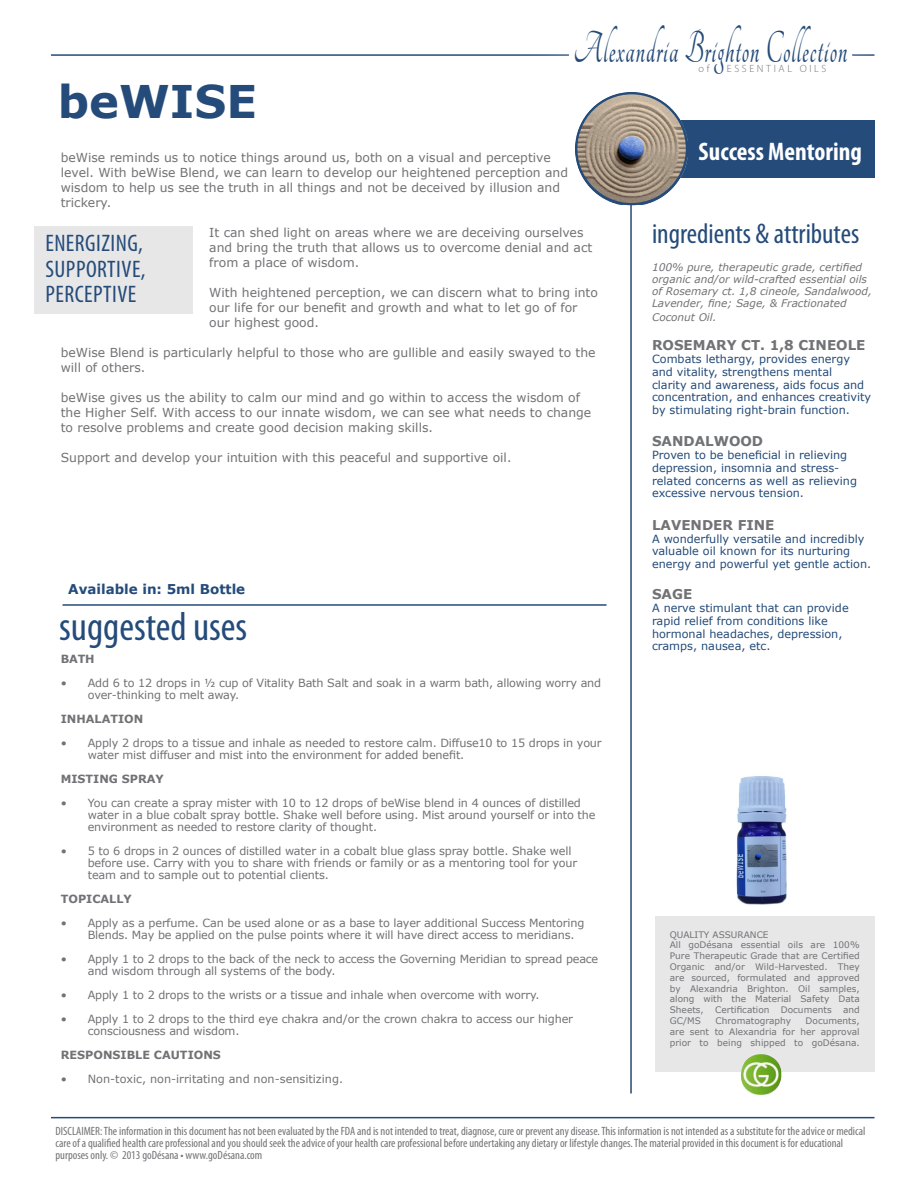
<style>
.page{position:relative;width:918px;height:1188px;background:#fff}
.page>*{position:absolute;margin:0;border:0;box-sizing:border-box;transform-origin:0 0}
.t1{font:700 48.75px "Tangerine";letter-spacing:.04em;color:#244b79;scale:.58 1}
.t2{font:700 45px "Verdana";color:#244b79}
.t3{font:condensed 40.5px "Myriad Pro";color:#244b79}
.t4{font:condensed 28.5px "Myriad Pro";color:#244b79}
.t5{font:700 condensed 25.5px "Myriad Pro";color:#fff}
.t6{font:condensed 24px "Myriad Pro";letter-spacing:.02em;color:#244b79}
.t7{font:700 13.5px "Verdana";color:#717275}
.t8{font:700 13.5px "Verdana";color:#244b79}
.t9{font:12.3px/15px "Verdana";color:#717275}
.t10{font:condensed 12px/12px "Myriad Pro";color:#717275}
.t11{font:11.25px/12px "Verdana";letter-spacing:-.015em;color:#717275}
.t12{font:11.25px/12.8px "Verdana";color:#244b79}
.t13{font:700 11.25px "Verdana";color:#717275}
.t14{font:italic 10.5px/12px "Verdana";color:#717275}
.t15{font:300 10.5px "Myriad Pro";letter-spacing:.25em;color:#717275}
.t16{font:9px/10.8px "Verdana";color:#717275;text-align:justify}
</style>
<div class="page">
<img style="left:736px;top:776px;width:51px;height:129px">
<hr style="left:51px;top:54px;width:823px;height:2px;background:#244b79">
<div style="left:510px;top:0;width:402px;height:138px;background:#fff"></div>
<hr style="left:630px;top:119px;width:2px;height:975px;background:#244b79">
<hr style="left:63px;top:604px;width:544px;height:2px;background:#244b79">
<div style="left:670px;top:120px;width:204px;height:58px;background:#244b79"></div>
<hr style="left:51px;top:1117px;width:823px;height:1px;background:#244b79">
<div style="left:34px;top:226px;width:159px;height:88px;background:#e7e7e8"></div>
<img style="left:576px;top:93px;width:112px;height:112px">
<div style="left:655px;top:916px;width:219px;height:155px;background:#e7e7e8"></div>
<img style="left:741px;top:1054px;width:40px;height:41px">
<div style="left:575px;top:92px;width:113px;height:113px;border:2px solid #244b79;border-radius:50%"></div>
<p class="t2" style="left:58px;top:70px;width:201px">beWISE</p>
<p class="t1" style="left:574px;top:25px;width:473px">Alexandria Brighton Collection</p>
<p class="t15" style="left:699px;top:62px;width:12px">of</p>
<p class="t15" style="left:727px;top:62px;width:101px">ESSENTIAL OILS</p>
<p class="t9" style="left:61px;top:149px;width:509px">beWise reminds us to notice things around us, both on a visual and perceptive level. With beWise Blend, we can learn to develop our heightened perception and wisdom to help us see the truth in all things and not be deceived by illusion and trickery.</p>
<p class="t9" style="left:209px;top:224px;width:385px">It can shed light on areas where we are deceiving ourselves and bring the truth that allows us to overcome denial and act from a place of wisdom.</p>
<p class="t9" style="left:209px;top:284px;width:390px">With heightened perception, we can discern what to bring into our life for our benefit and growth and what to let go of for our highest good.</p>
<p class="t9" style="left:61px;top:344px;width:536px">beWise Blend is particularly helpful to those who are gullible and easily swayed to the will of others.</p>
<p class="t9" style="left:61px;top:389px;width:532px">beWise gives us the ability to calm our mind and go within to access the wisdom of the Higher Self. With access to our innate wisdom, we can see what needs to change to resolve problems and create good decision making skills.</p>
<p class="t9" style="left:61px;top:449px;width:452px">Support and develop your intuition with this peaceful and supportive oil.</p>
<p class="t6" style="left:45px;top:229px;width:99px">ENERGIZING,</p>
<p class="t6" style="left:45px;top:255px;width:102px">SUPPORTIVE,</p>
<p class="t6" style="left:45px;top:280px;width:93px">PERCEPTIVE</p>
<p class="t8" style="left:68px;top:579px;width:178px">Available in: 5ml Bottle</p>
<p class="t3" style="left:59px;top:603px;width:189px">suggested uses</p>
<p class="t13" style="left:61px;top:651px;width:35px">BATH</p>
<p class="t11" style="left:88px;top:676px;width:515px;text-indent:-27px">• Add 6 to 12 drops in ½ cup of Vitality Bath Salt and soak in a warm bath, allowing worry and over-thinking to melt away.</p>
<p class="t13" style="left:61px;top:711px;width:84px">INHALATION</p>
<p class="t11" style="left:88px;top:736px;width:515px;text-indent:-27px">• Apply 2 drops to a tissue and inhale as needed to restore calm. Diffuse10 to 15 drops in your water mist diffuser and mist into the environment for added benefit.</p>
<p class="t13" style="left:61px;top:771px;width:105px">MISTING SPRAY</p>
<p class="t11" style="left:88px;top:796px;width:509px;text-indent:-27px">• You can create a spray mister with 10 to 12 drops of beWise blend in 4 ounces of distilled water in a blue cobalt spray bottle. Shake well before using. Mist around yourself or into the environment as needed to restore clarity of thought.</p>
<p class="t11" style="left:88px;top:844px;width:491px;text-indent:-27px">• 5 to 6 drops in 2 ounces of distilled water in a cobalt blue glass spray bottle. Shake well before use. Carry with you to share with friends or family or as a mentoring tool for your team and to sample out to potential clients.</p>
<p class="t13" style="left:61px;top:891px;width:73px">TOPICALLY</p>
<p class="t11" style="left:88px;top:916px;width:498px;text-indent:-27px">• Apply as a perfume. Can be used alone or as a base to layer additional Success Mentoring<br>Blends. May be applied on the pulse points where it will have direct access to meridians.</p>
<p class="t11" style="left:88px;top:952px;width:512px;text-indent:-27px">• Apply 1 to 2 drops to the back of the neck to access the Governing Meridian to spread peace and wisdom through all systems of the body.</p>
<p class="t11" style="left:61px;top:988px;width:480px">• Apply 1 to 2 drops to the wrists or a tissue and inhale when overcome with worry.</p>
<p class="t11" style="left:88px;top:1012px;width:487px;text-indent:-27px">• Apply 1 to 2 drops to the third eye chakra and/or the crown chakra to access our higher consciousness and wisdom.</p>
<p class="t13" style="left:61px;top:1047px;width:162px">RESPONSIBLE CAUTIONS</p>
<p class="t11" style="left:61px;top:1072px;width:284px">• Non-toxic, non-irritating and non-sensitizing.</p>
<p class="t5" style="left:699px;top:135px;width:165px">Success Mentoring</p>
<p class="t4" style="left:652px;top:216px;width:209px">ingredients &amp; attributes</p>
<p class="t14" style="left:652px;top:261px;width:221px">100% pure, therapeutic grade, certified organic and/or wild-crafted essential oils of Rosemary ct. 1,8 cineole, Sandalwood, Lavender, fine; Sage, &amp; Fractionated</p>
<p class="t14" style="left:652px;top:311px;width:66px">Coconut Oil.</p>
<p class="t7" style="left:652px;top:336px;width:215px">ROSEMARY CT. 1,8 CINEOLE</p>
<p class="t12" style="left:652px;top:352px;width:221px">Combats lethargy, provides energy and vitality, strengthens mental<br>clarity and awareness, aids focus and concentration, and enhances creativity by stimulating right-brain function.</p>
<p class="t7" style="left:652px;top:432px;width:113px">SANDALWOOD</p>
<p class="t12" style="left:652px;top:449px;width:207px">Proven to be beneficial in relieving depression, insomnia and stress&shy;related concerns as well as relieving excessive nervous tension.</p>
<p class="t7" style="left:652px;top:515px;width:124px">LAVENDER FINE</p>
<p class="t12" style="left:652px;top:532px;width:221px">A wonderfully versatile and incredibly valuable oil known for its nurturing energy and powerful yet gentle action.</p>
<p class="t7" style="left:652px;top:585px;width:42px">SAGE</p>
<p class="t12" style="left:652px;top:601px;width:198px">A nerve stimulant that can provide rapid relief from conditions like hormonal headaches, depression, cramps, nausea, etc.</p>
<p class="t16" style="left:670px;top:929px;width:100px">QUALITY ASSURANCE</p>
<p class="t16" style="left:670px;top:940px;width:191px">All goDésana essential oils are 100% Pure Therapeutic Grade that are Certified Organic and/or Wild-Harvested. They are sourced, formulated and approved by Alexandria Brighton. Oil samples, along with the Material Safety Data Sheets,</p>
<p class="t16" style="left:715px;top:1004px;width:56px">Certification</p>
<p class="t16" style="left:781px;top:1004px;width:52px">Documents</p>
<p class="t16" style="left:843px;top:1004px;width:18px">and</p>
<p class="t16" style="left:670px;top:1015px;width:33px">GC/MS</p>
<p class="t16" style="left:715px;top:1015px;width:77px">Chromatography</p>
<p class="t16" style="left:670px;top:1015px;width:191px;text-indent:136px">Documents, are sent to Alexandria for her approval prior to being shipped to goDésana.</p>
<p class="t10" style="left:56px;top:1124px;width:811px">DISCLAIMER: The information in this document has not been evaluated by the FDA and is not intended to treat, diagnose, cure or prevent any disease. This information is not intended as a substitute for the advice or medical care of a qualified health care professional and you should seek the advice of your health care professional before undertaking any dietary or lifestyle changes. The material provided in this document is for educational purposes only. © 2013 goDésana • www.goDésana.com</p>
</div>
